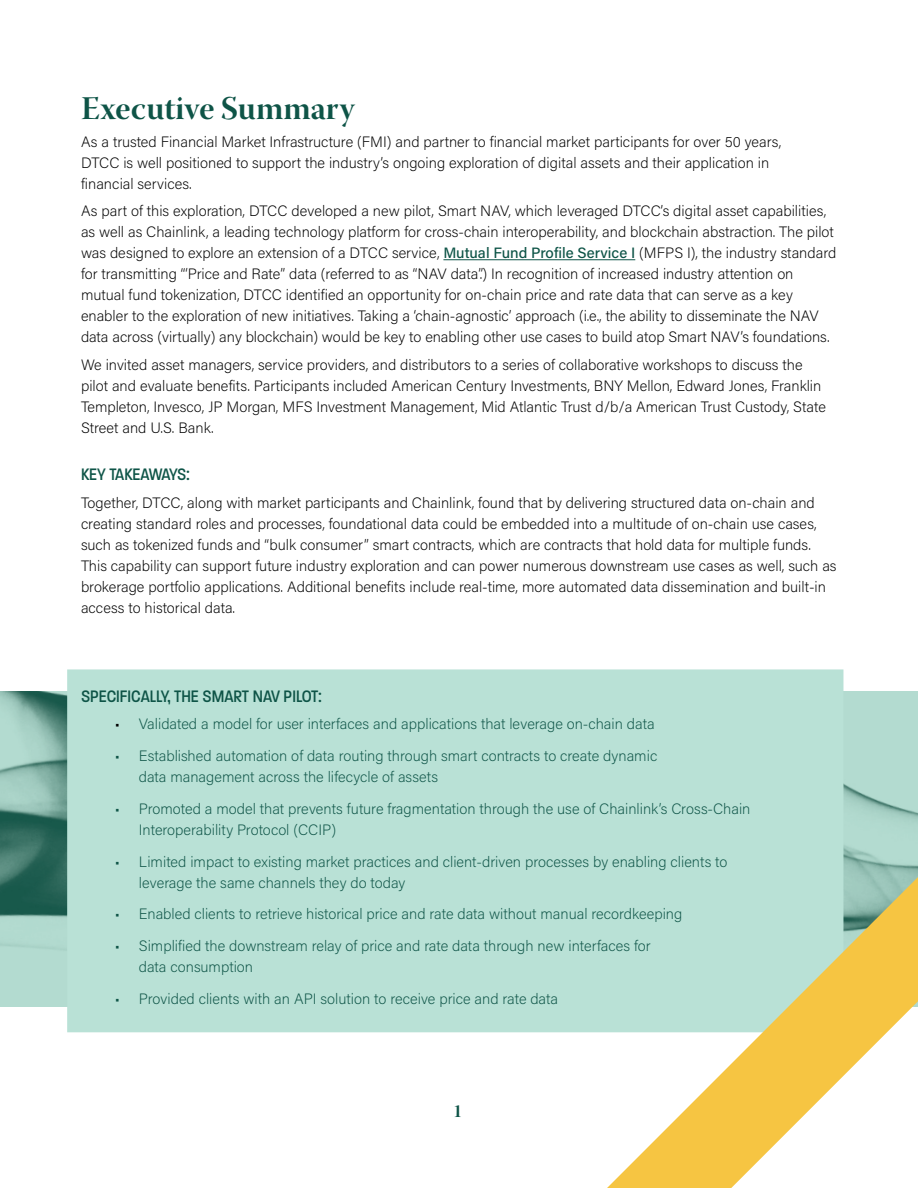
<style>
.page{position:relative;width:918px;height:1188px;background:#fff}
.page>*{position:absolute;margin:0;border:0;box-sizing:border-box;transform-origin:0 0}
.t1{font:33px "Warnock Pro Bold Disp";color:#0e5447}
.t2{font:500 18px "Paralucent Condensed";color:#0e5447}
.t3{font:500 18px "Paralucent Condensed";letter-spacing:-.02em;color:#0e5447}
.t4{font:18px "Warnock Pro Bold Disp";color:#0e5447}
.t5{font:200 15px/21px "Acumin Pro";color:#000}
.t6{font:200 15px/21px "Acumin Pro";color:#0e5447}
.s1{font-weight:500;color:#0e5447}
.s2{color:#000}
</style>
<div class="page">
<img style="left:0;top:691px;width:918px;height:315px">
<div style="left:67px;top:669px;width:776px;height:363px;background:#b9e1d6"></div>
<hr style="left:443px;top:259px;width:192px;height:1px;background:#0e5447">
<svg style="left:607px;top:877px;width:311px;height:311px"></svg>
<h1 class="t1" style="left:81px;top:88px;width:275px">Executive Summary</h1>
<p class="t5" style="left:81px;top:130px;width:702px">As a trusted Financial Market Infrastructure (FMI) and partner to financial market participants for over 50 years,<br>DTCC is well positioned to support the industry’s ongoing exploration of digital assets and their application in financial services.</p>
<p class="t5" style="left:81px;top:200px;width:757px">As part of this exploration, DTCC developed a new pilot, Smart NAV, which leveraged DTCC’s digital asset capabilities, as well as Chainlink, a leading technology platform for cross-chain interoperability, and blockchain abstraction. The pilot was designed to explore an extension of a DTCC service, <span class="s1">Mutual Fund Profile Service I</span> (MFPS I), the industry standard for transmitting “‘Price and Rate” data (referred to as “NAV data”.) In recognition of increased industry attention on mutual fund tokenization, DTCC identified an opportunity for on-chain price and rate data that can serve as a key enabler to the exploration of new initiatives. Taking a ‘chain-agnostic’ approach (i.e., the ability to disseminate the NAV data across (virtually) any blockchain) would be key to enabling other use cases to build atop Smart NAV’s foundations.</p>
<p class="t5" style="left:81px;top:354px;width:746px">We invited asset managers, service providers, and distributors to a series of collaborative workshops to discuss the pilot and evaluate benefits. Participants included American Century Investments, BNY Mellon, Edward Jones, Franklin Templeton, Invesco, JP Morgan, MFS Investment Management, Mid Atlantic Trust d/b/a American Trust Custody, State Street and U.S. Bank.</p>
<p class="t3" style="left:81px;top:464px;width:110px">KEY TAKEAWAYS:</p>
<p class="t5" style="left:81px;top:492px;width:757px">Together, DTCC, along with market participants and Chainlink, found that by delivering structured data on-chain and creating standard roles and processes, foundational data could be embedded into a multitude of on-chain use cases, such as tokenized funds and “bulk consumer” smart contracts, which are contracts that hold data for multiple funds.<br>This capability can support future industry exploration and can power numerous downstream use cases as well, such as brokerage portfolio applications. Additional benefits include real-time, more automated data dissemination and built-in access to historical data.</p>
<p class="t2" style="left:81px;top:685px;width:242px">SPECIFICALLY, THE SMART NAV PILOT:</p>
<p class="t6" style="left:115px;top:713px;width:541px"><span class="s2">•</span> Validated a model for user interfaces and applications that leverage on-chain data</p>
<p class="t6" style="left:139px;top:745px;width:520px;text-indent:-24px">• Established automation of data routing through smart contracts to create dynamic data management across the lifecycle of assets</p>
<p class="t6" style="left:139px;top:798px;width:613px;text-indent:-24px">• Promoted a model that prevents future fragmentation through the use of Chainlink’s Cross-Chain<br>Interoperability Protocol (CCIP)</p>
<p class="t6" style="left:139px;top:850px;width:590px;text-indent:-24px">• Limited impact to existing market practices and client-driven processes by enabling clients to leverage the same channels they do today</p>
<p class="t6" style="left:115px;top:903px;width:569px">• Enabled clients to retrieve historical price and rate data without manual recordkeeping</p>
<p class="t6" style="left:139px;top:935px;width:513px;text-indent:-24px">• Simplified the downstream relay of price and rate data through new interfaces for data consumption</p>
<p class="t6" style="left:115px;top:988px;width:445px">• Provided clients with an API solution to receive price and rate data</p>
<p class="t4" style="left:453px;top:1100px;width:11px">1</p>
</div>
